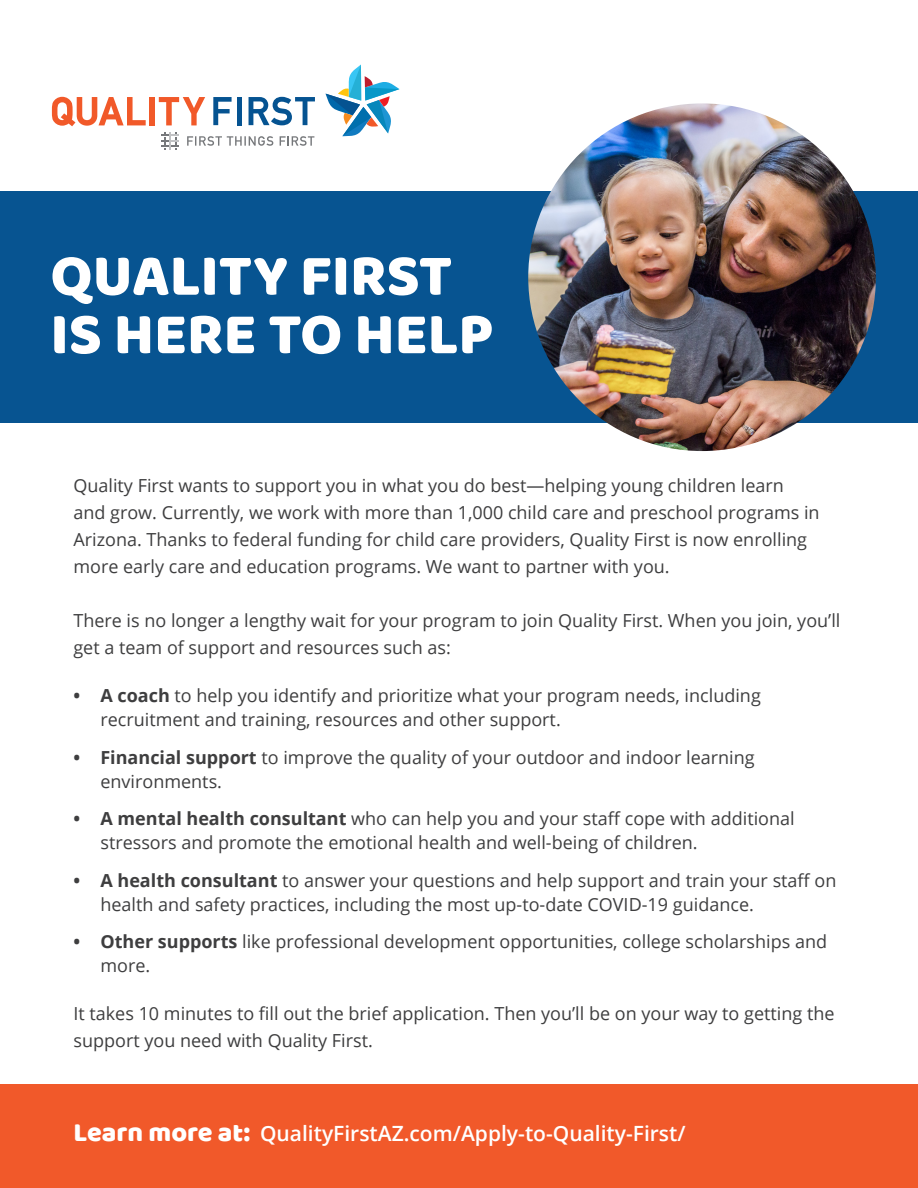
<style>
.page{position:relative;width:918px;height:1188px;background:#fff}
.page>*{position:absolute;margin:0;border:0;box-sizing:border-box;transform-origin:0 0}
.t1{font:60px "Baloo Bhaijaan";color:#fff}
.t2{font:600 21px "Open Sans";color:#fff}
.t3{font:18px/27px "Open Sans";color:#3e3e3f}
.s1{font-weight:700}
.s2{font-family:"Baloo Bhaijaan";font-weight:400;font-size:27px}
</style>
<div class="page">
<div style="left:0;top:1084px;width:918px;height:104px;background:#f1592a"></div>
<div style="left:0;top:192px;width:918px;height:231px;background:#075491"></div>
<svg style="left:52px;top:97px;width:94px;height:29px"></svg>
<div style="left:150px;top:97px;width:5px;height:28px;background:#f15929"></div>
<svg style="left:159px;top:97px;width:46px;height:28px"></svg>
<svg style="left:213px;top:97px;width:19px;height:28px"></svg>
<div style="left:237px;top:97px;width:5px;height:28px;background:#055391"></div>
<svg style="left:249px;top:97px;width:66px;height:28px"></svg>
<svg style="left:187px;top:136px;width:86px;height:10px"></svg>
<svg style="left:280px;top:136px;width:34px;height:10px"></svg>
<svg style="left:161px;top:132px;width:18px;height:18px"></svg>
<svg style="left:325px;top:65px;width:75px;height:71px"></svg>
<img style="left:528px;top:103px;width:348px;height:348px;border-radius:174px">
<p class="t1" style="left:50px;top:232px;width:403px">QUALITY FIRST</p>
<p class="t1" style="left:50px;top:290px;width:444px">IS HERE TO HELP</p>
<p class="t3" style="left:73px;top:472px;width:748px">Quality First wants to support you in what you do best—helping young children learn and grow. Currently, we work with more than 1,000 child care and preschool programs in Arizona. Thanks to federal funding for child care providers, Quality First is now enrolling more early care and education programs. We want to partner with you.</p>
<p class="t3" style="left:73px;top:607px;width:769px">There is no longer a lengthy wait for your program to join Quality First. When you join, you’ll get a team of support and resources such as:</p>
<p class="t3" style="left:100px;top:683px;width:662px;line-height:24px;text-indent:-27px"><span class="s1">• A coach</span> to help you identify and prioritize what your program needs, including recruitment and training, resources and other support.</p>
<p class="t3" style="left:100px;top:745px;width:656px;line-height:24px;text-indent:-27px"><span class="s1">• Financial support</span> to improve the quality of your outdoor and indoor learning environments.</p>
<p class="t3" style="left:100px;top:806px;width:696px;line-height:24px;text-indent:-27px"><span class="s1">• A mental health consultant</span> who can help you and your staff cope with additional stressors and promote the emotional health and well-being of children.</p>
<p class="t3" style="left:100px;top:868px;width:738px;line-height:24px;text-indent:-27px"><span class="s1">• A health consultant</span> to answer your questions and help support and train your staff on health and safety practices, including the most up-to-date COVID-19 guidance.</p>
<p class="t3" style="left:100px;top:929px;width:728px;line-height:24px;text-indent:-27px"><span class="s1">• Other supports</span> like professional development opportunities, college scholarships and more.</p>
<p class="t3" style="left:73px;top:999px;width:763px">It takes 10 minutes to fill out the brief application. Then you’ll be on your way to getting the support you need with Quality First.</p>
<p class="t2" style="left:73px;top:1119px;width:614px"><span class="s2">Learn more at:</span> QualityFirstAZ.com/Apply-to-Quality-First/</p>
</div>
